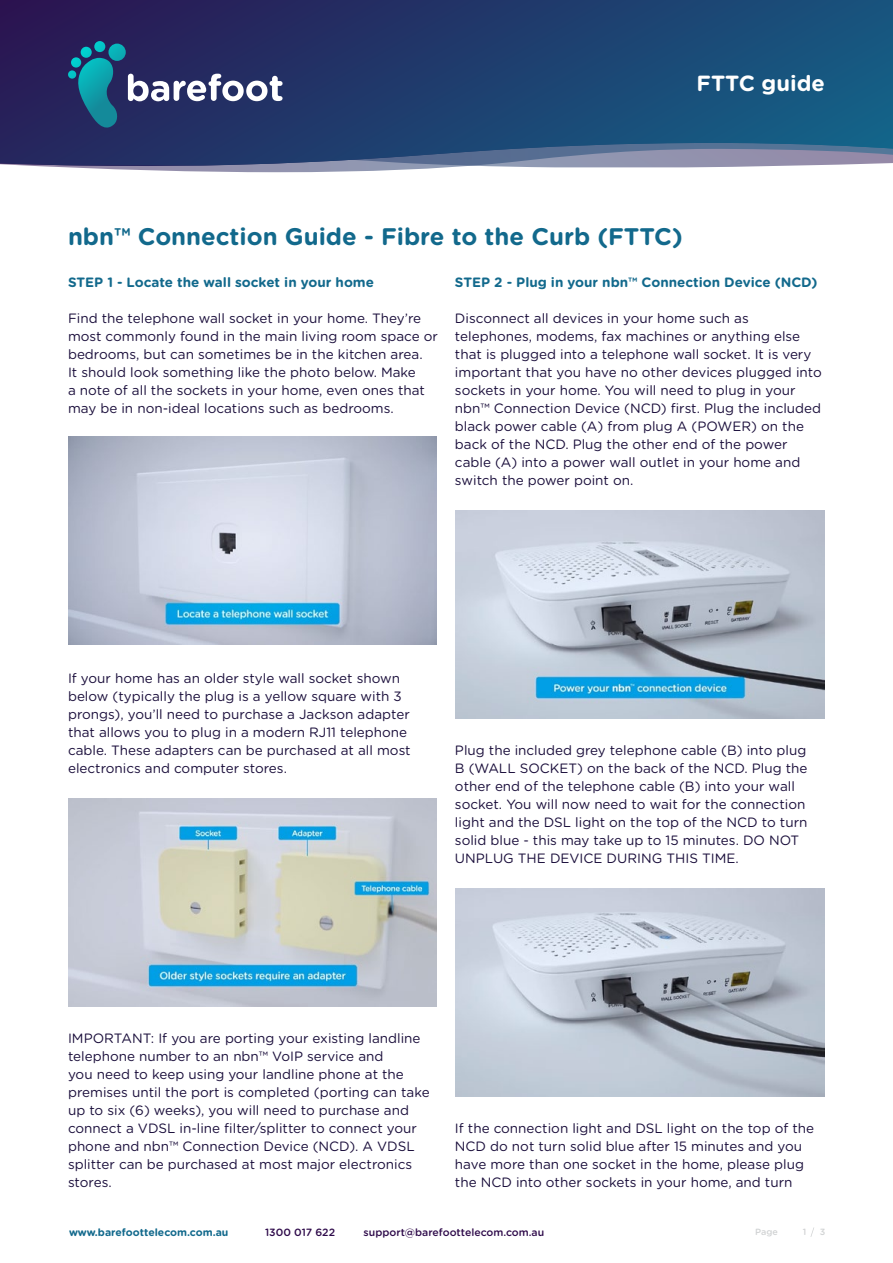
<style>
.page{position:relative;width:893px;height:1263px;background:#fff}
.page>*{position:absolute;margin:0;border:0;box-sizing:border-box;transform-origin:0 0}
.t1{font:700 24px "Gotham Rounded";color:#12698c}
.t2{font:700 21.9px "Gotham Rounded";color:#fff}
.t3{font:13.5px/18px "Gotham Rounded";color:#1a0e3b}
.t4{font:700 13.5px "Gotham Rounded";color:#12698c}
.t5{font:500 10.5px "Gotham Rounded";color:#2e0a4a}
.t6{font:700 10.5px "Gotham Rounded";color:#12698c}
.t7{font:500 9px "Gotham Rounded";color:#d1d3d4}
</style>
<div class="page">
<svg style="left:37px;top:166px;width:732px;height:6px"></svg>
<svg style="left:0;top:0;width:893px;height:166px;background:#254171"></svg>
<svg style="left:810px;top:1227px;width:4px;height:10px"></svg>
<svg style="left:128px;top:74px;width:155px;height:27px"></svg>
<svg style="left:108px;top:44px;width:18px;height:17px"></svg>
<svg style="left:68px;top:41px;width:51px;height:93px;background:#196284"></svg>
<img style="left:68px;top:437px;width:369px;height:207px">
<img style="left:456px;top:510px;width:368px;height:208px">
<img style="left:456px;top:888px;width:368px;height:208px">
<img style="left:68px;top:798px;width:369px;height:208px">
<h2 class="t2" style="left:697px;top:67px;width:130px">FTTC guide</h2>
<h1 class="t1" style="left:68px;top:219px;width:616px">nbn™ Connection Guide - Fibre to the Curb (FTTC)</h1>
<p class="t4" style="left:68px;top:272px;width:308px">STEP 1 - Locate the wall socket in your home</p>
<p class="t3" style="left:68px;top:308px;width:371px">Find the telephone wall socket in your home. They’re most commonly found in the main living room space or bedrooms, but can sometimes be in the kitchen area.<br>It should look something like the photo below. Make<br>a note of all the sockets in your home, even ones that may be in non-ideal locations such as bedrooms.</p>
<p class="t4" style="left:455px;top:272px;width:364px">STEP 2 - Plug in your nbn™ Connection Device (NCD)</p>
<p class="t3" style="left:455px;top:308px;width:368px">Disconnect all devices in your home such as telephones, modems, fax machines or anything else that is plugged into a telephone wall socket. It is very important that you have no other devices plugged into sockets in your home. You will need to plug in your nbn™ Connection Device (NCD) first. Plug the included black power cable (A) from plug A (POWER) on the back of the NCD. Plug the other end of the power cable (A) into a power wall outlet in your home and switch the power point on.</p>
<p class="t3" style="left:68px;top:668px;width:344px">If your home has an older style wall socket shown below (typically the plug is a yellow square with 3 prongs), you’ll need to purchase a Jackson adapter that allows you to plug in a modern RJ11 telephone cable. These adapters can be purchased at all most electronics and computer stores.</p>
<p class="t3" style="left:455px;top:740px;width:354px">Plug the included grey telephone cable (B) into plug B (WALL SOCKET) on the back of the NCD. Plug the other end of the telephone cable (B) into your wall socket. You will now need to wait for the connection light and the DSL light on the top of the NCD to turn solid blue - this may take up to 15 minutes. DO NOT UNPLUG THE DEVICE DURING THIS TIME.</p>
<p class="t3" style="left:68px;top:1028px;width:363px">IMPORTANT: If you are porting your existing landline telephone number to an nbn™ VoIP service and<br>you need to keep using your landline phone at the premises until the port is completed (porting can take up to six (6) weeks), you will need to purchase and connect a VDSL in-line filter/splitter to connect your phone and nbn™ Connection Device (NCD). A VDSL splitter can be purchased at most major electronics stores.</p>
<p class="t3" style="left:455px;top:1118px;width:361px">If the connection light and DSL light on the top of the NCD do not turn solid blue after 15 minutes and you have more than one socket in the home, please plug the NCD into other sockets in your home, and turn</p>
<p class="t6" style="left:69px;top:1224px;width:161px">www.barefoottelecom.com.au</p>
<p class="t5" style="left:265px;top:1225px;width:72px">1300 017 622</p>
<p class="t5" style="left:364px;top:1225px;width:182px">support@barefoottelecom.com.au</p>
<p class="t7" style="left:755px;top:1225px;width:24px">Page</p>
<p class="t7" style="left:803px;top:1225px;width:5px">1</p>
<p class="t7" style="left:820px;top:1225px;width:7px">3</p>
</div>
